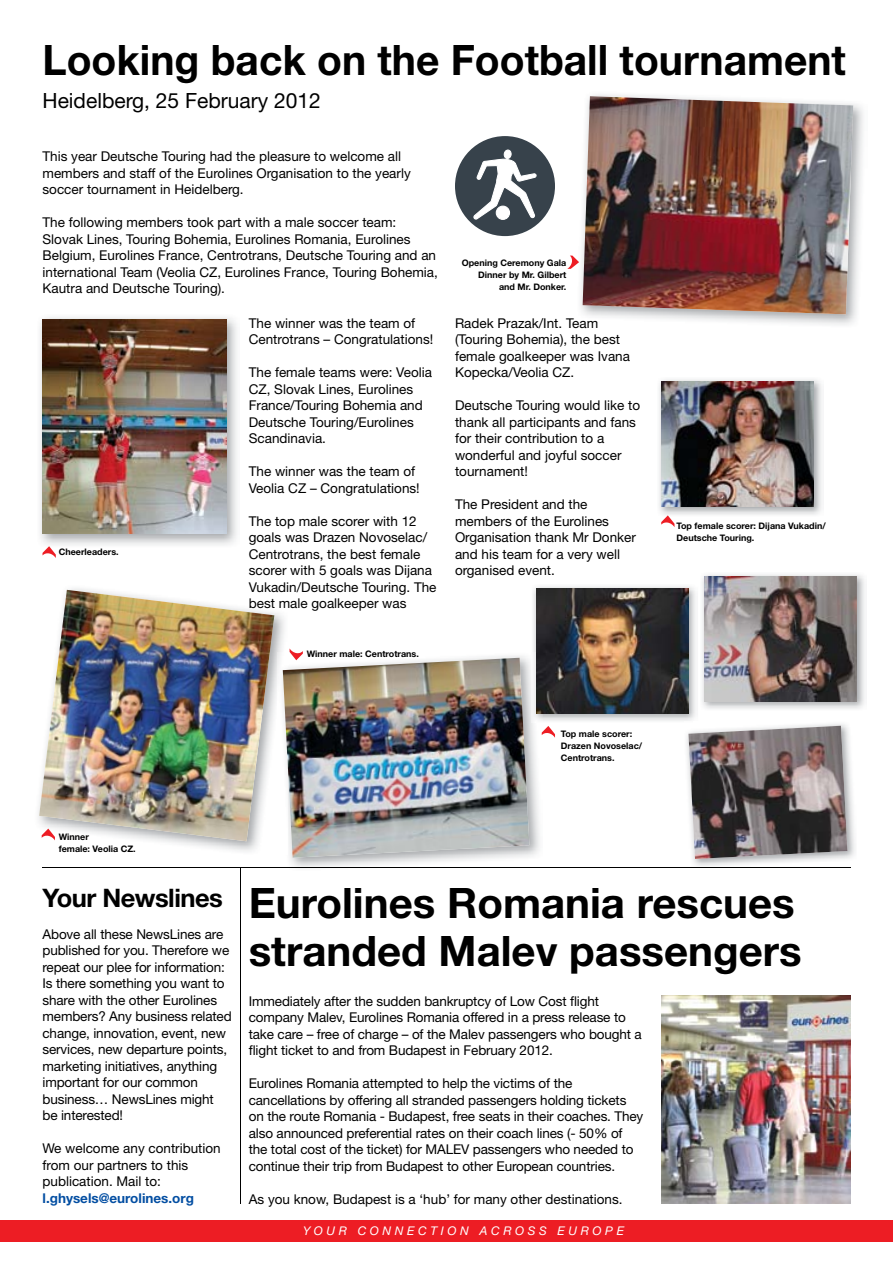
<style>
.page{position:relative;width:893px;height:1263px;background:#fff}
.page>*{position:absolute;margin:0;border:0;box-sizing:border-box;transform-origin:0 0}
.t1{font:700 42px/48px "Helvetica Neue";color:#000;text-align:right}
.t2{font:21px "Helvetica Neue";color:#000}
.t3{font:13.5px/16.5px "Helvetica Neue";color:#000}
.t4{font:700 13.5px "Helvetica Neue";color:#034ea2}
.t5{font:italic 12px "Helvetica Neue";letter-spacing:.3em;color:#fff}
.t6{font:700 9px/12px "Helvetica Neue";color:#000}
</style>
<div class="page">
<div style="left:0;top:1220px;width:893px;height:22px;background:#ed1d24"></div>
<hr style="left:43px;top:867px;width:807px;height:1px;background:#000">
<hr style="left:240px;top:867px;width:1px;height:336px;background:#000">
<div style="left:455px;top:136px;width:100px;height:100px;background:#37424b;border-radius:50%"></div>
<svg style="left:473px;top:150px;width:64px;height:70px"></svg>
<img style="left:38px;top:588px;width:246px;height:264px">
<img style="left:39px;top:590px;width:235px;height:251px">
<img style="left:659px;top:379px;width:163px;height:136px">
<img style="left:661px;top:381px;width:153px;height:126px">
<img style="left:40px;top:317px;width:197px;height:228px">
<img style="left:43px;top:319px;width:183px;height:215px">
<img style="left:290px;top:656px;width:252px;height:211px">
<img style="left:278px;top:653px;width:6px;height:199px">
<img style="left:283px;top:658px;width:246px;height:200px">
<img style="left:580px;top:94px;width:283px;height:231px">
<img style="left:583px;top:96px;width:270px;height:218px">
<svg style="left:567px;top:256px;width:12px;height:13px"></svg>
<img style="left:702px;top:574px;width:163px;height:135px">
<img style="left:704px;top:576px;width:153px;height:126px">
<img style="left:693px;top:727px;width:162px;height:141px">
<img style="left:693px;top:867px;width:157px;height:1px">
<img style="left:533px;top:586px;width:163px;height:135px">
<img style="left:532px;top:653px;width:11px;height:70px">
<svg style="left:686px;top:724px;width:161px;height:135px"></svg>
<img style="left:537px;top:588px;width:151px;height:125px">
<svg style="left:43px;top:546px;width:13px;height:12px"></svg>
<svg style="left:42px;top:829px;width:13px;height:11px"></svg>
<svg style="left:661px;top:515px;width:13px;height:12px"></svg>
<svg style="left:542px;top:726px;width:13px;height:12px"></svg>
<svg style="left:290px;top:649px;width:13px;height:11px"></svg>
<img style="left:661px;top:995px;width:189px;height:208px">
<h1 class="t1" style="left:43px;top:35px;width:805px">Looking back on the Football tournament</h1>
<h2 class="t2" style="left:43px;top:88px;width:280px">Heidelberg, 25 February 2012</h2>
<p class="t3" style="left:43px;top:148px;width:370px">This year Deutsche Touring had the pleasure to welcome all members and staff of the Eurolines Organisation to the yearly soccer tournament in Heidelberg.</p>
<p class="t3" style="left:43px;top:214px;width:397px">The following members took part with a male soccer team:<br>Slovak Lines, Touring Bohemia, Eurolines Romania, Eurolines Belgium, Eurolines France, Centrotrans, Deutsche Touring and an international Team (Veolia CZ, Eurolines France, Touring Bohemia, Kautra and Deutsche Touring).</p>
<p class="t6" style="left:59px;top:546px;width:61px">Cheerleaders.</p>
<p class="t3" style="left:249px;top:315px;width:186px">The winner was the team of<br>Centrotrans – Congratulations!</p>
<p class="t3" style="left:249px;top:364px;width:185px">The female teams were: Veolia<br>CZ, Slovak Lines, Eurolines<br>France/Touring Bohemia and<br>Deutsche Touring/Eurolines<br>Scandinavia.</p>
<p class="t3" style="left:249px;top:463px;width:173px">The winner was the team of<br>Veolia CZ – Congratulations!</p>
<p class="t3" style="left:249px;top:513px;width:189px">The top male scorer with 12 goals was Drazen Novoselac/<br>Centrotrans, the best female scorer with 5 goals was Dijana<br>Vukadin/Deutsche Touring. The best male goalkeeper was</p>
<p class="t6" style="left:307px;top:647px;width:114px">Winner male: Centrotrans.</p>
<p class="t6" style="left:462px;top:257px;width:106px;text-align:right">Opening Ceremony Gala<br>Dinner by Mr. Gilbert and Mr. Donker.</p>
<p class="t3" style="left:455px;top:315px;width:177px">Radek Prazak/Int. Team (Touring Bohemia), the best female goalkeeper was Ivana<br>Kopecka/Veolia CZ.</p>
<p class="t3" style="left:455px;top:397px;width:187px">Deutsche Touring would like to thank all participants and fans for their contribution to a wonderful and joyful soccer tournament!</p>
<p class="t3" style="left:455px;top:496px;width:182px">The President and the members of the Eurolines<br>Organisation thank Mr Donker and his team for a very well organised event.</p>
<p class="t6" style="left:59px;top:830px;width:79px">Winner<br>female: Veolia CZ.</p>
<p class="t6" style="left:561px;top:727px;width:83px">Top male scorer:<br>Drazen Novoselac/<br>Centrotrans.</p>
<p class="t6" style="left:676px;top:519px;width:151px">Top female scorer: Dijana Vukadin/<br>Deutsche Touring.</p>
<h1 class="t1" style="left:43px;top:878px;width:761px"><sup>Your</sup> <sup>Newslines</sup> Eurolines Romania rescues stranded Malev passengers</h1>
<p class="t3" style="left:43px;top:925px;width:191px">Above all these NewsLines are published for you. Therefore we repeat our plee for information:<br>Is there something you want to share with the other Eurolines members? Any business related change, innovation, event, new services, new departure points, marketing initiatives, anything important for our common business… NewsLines might be interested!</p>
<p class="t3" style="left:43px;top:1140px;width:180px">We welcome any contribution from our partners to this publication. Mail to:</p>
<p class="t4" style="left:43px;top:1189px;width:153px">l.ghysels@eurolines.org</p>
<p class="t3" style="left:249px;top:992px;width:395px">Immediately after the sudden bankruptcy of Low Cost flight company Malev, Eurolines Romania offered in a press release to take care – free of charge – of the Malev passengers who bought a flight ticket to and from Budapest in February 2012.</p>
<p class="t3" style="left:249px;top:1075px;width:396px">Eurolines Romania attempted to help the victims of the cancellations by offering all stranded passengers holding tickets on the route Romania - Budapest, free seats in their coaches. They also announced preferential rates on their coach lines (- 50% of the total cost of the ticket) for MALEV passengers who needed to continue their trip from Budapest to other European countries.</p>
<p class="t3" style="left:249px;top:1190px;width:375px">As you know, Budapest is a ‘hub’ for many other destinations.</p>
<p class="t5" style="left:303px;top:1224px;width:322px">YOUR CONNECTION ACROSS EUROPE</p>
</div>
